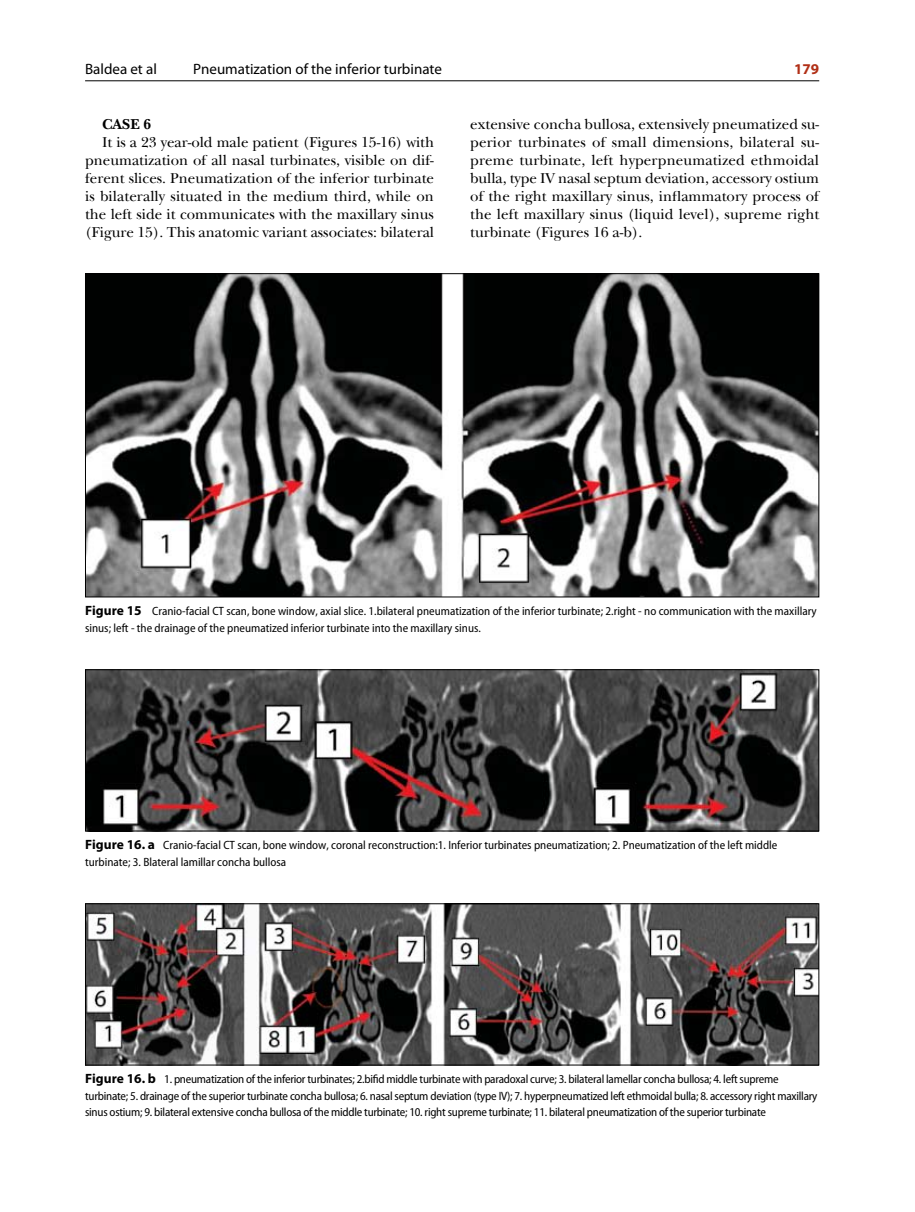
<style>
.page{position:relative;width:915px;height:1212px;background:#fff}
.page>*{position:absolute;margin:0;border:0;box-sizing:border-box;transform-origin:0 0}
.t1{font:15px/18px "Baskerville Std RO";color:#000;text-align:justify}
.t2{font:15px "Myriad Pro";color:#000}
.t3{font:700 15px "Baskerville Std RO";color:#000}
.t4{font:700 15px "Myriad Pro";color:#b12f16}
.t5{font:semi-condensed 12px/16.5px "Myriad Pro";letter-spacing:-.02em;color:#000}
.t6{font:semi-condensed 12px/16.5px "Myriad Pro";color:#000}
.s1{font-weight:700;font-stretch:normal;font-size:13.5px}
</style>
<div class="page">
<hr style="left:85px;top:80px;width:734px;height:1px;background:#000">
<img style="left:87px;top:275px;width:730px;height:320px">
<img style="left:87px;top:671px;width:730px;height:158px">
<div style="left:85px;top:669px;width:734px;height:162px;border:1px solid #000"></div>
<img style="left:87px;top:905px;width:730px;height:158px">
<div style="left:85px;top:903px;width:734px;height:162px;border:1px solid #000"></div>
<p class="t2" style="left:85px;top:61px;width:73px">Baldea et al</p>
<p class="t2" style="left:193px;top:61px;width:250px">Pneumatization of the inferior turbinate</p>
<p class="t4" style="left:794px;top:61px;width:26px">179</p>
<p class="t3" style="left:102px;top:116px;width:51px">CASE 6</p>
<p class="t1" style="left:85px;top:134px;width:350px;text-indent:17px">It is a 23 year-old male patient (Figures 15-16) with pneumatization of all nasal turbinates, visible on dif&shy;ferent slices. Pneumatization of the inferior turbinate is bilaterally situated in the medium third, while on the left side it communicates with the maxillary sinus (Figure 15). This anatomic variant associates: bilateral</p>
<p class="t1" style="left:470px;top:116px;width:350px">extensive concha bullosa, extensively pneumatized su&shy;perior turbinates of small dimensions, bilateral su&shy;preme turbinate, left hyperpneumatized ethmoidal bulla, type IV nasal septum deviation, accessory ostium of the right maxillary sinus, inflammatory process of the left maxillary sinus (liquid level), supreme right turbinate (Figures 16 a-b).</p>
<p class="t6" style="left:85px;top:603px;width:732px"><span class="s1">Figure 15</span> Cranio-facial CT scan, bone window, axial slice. 1.bilateral pneumatization of the inferior turbinate; 2.right - no communication with the maxillary sinus; left - the drainage of the pneumatized inferior turbinate into the maxillary sinus.</p>
<p class="t6" style="left:85px;top:837px;width:693px"><span class="s1">Figure 16. a</span> Cranio-facial CT scan, bone window, coronal reconstruction:1. Inferior turbinates pneumatization; 2. Pneumatization of the left middle turbinate; 3. Blateral lamillar concha bullosa</p>
<p class="t5" style="left:85px;top:1071px;width:733px"><span class="s1">Figure 16. b</span> 1. pneumatization of the inferior turbinates; 2.bifid middle turbinate with paradoxal curve; 3. bilateral lamellar concha bullosa; 4. left supreme turbinate; 5. drainage of the superior turbinate concha bullosa; 6. nasal septum deviation (type IV); 7. hyperpneumatized left ethmoidal bulla; 8. accessory right maxillary sinus ostium; 9. bilateral extensive concha bullosa of the middle turbinate; 10. right supreme turbinate; 11. bilateral pneumatization of the superior turbinate</p>
</div>
